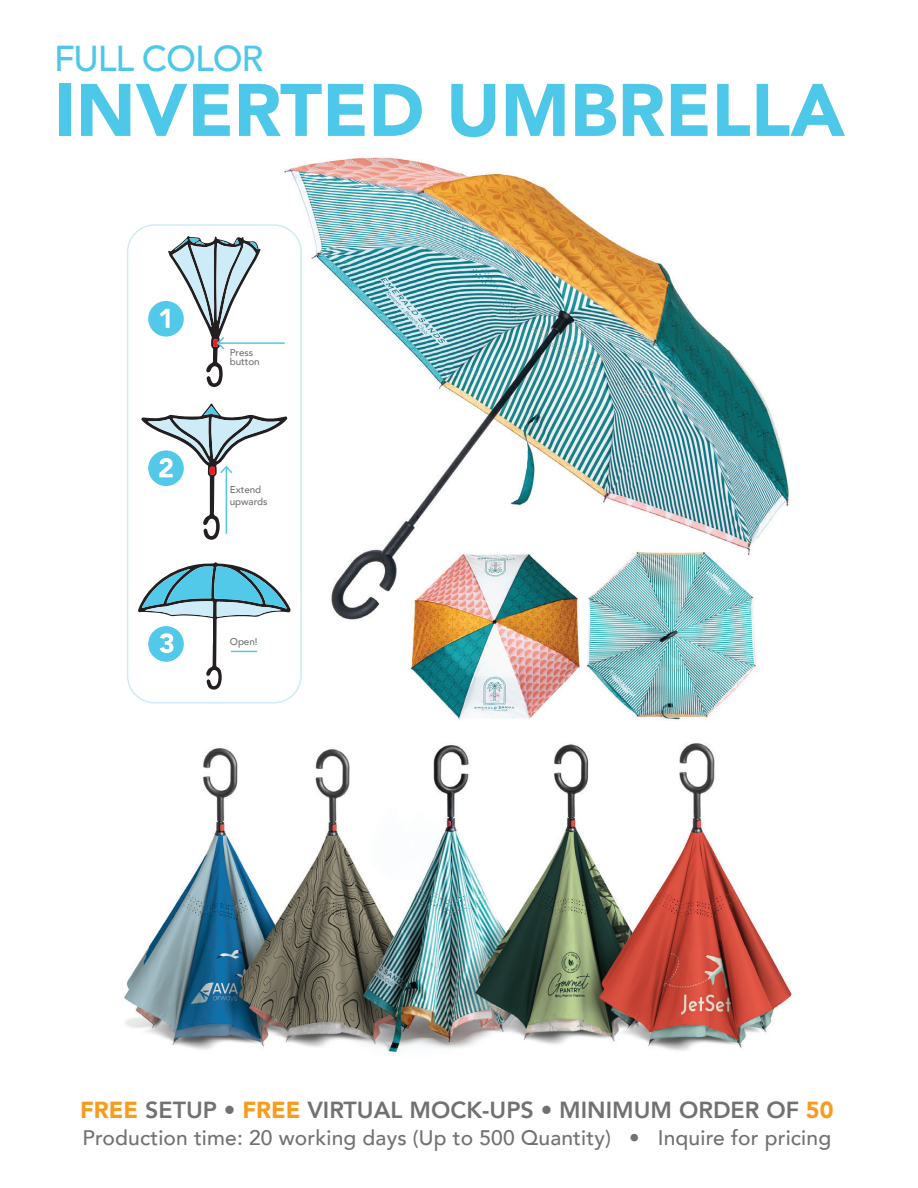
<style>
.page{position:relative;width:918px;height:1188px;background:#fff}
.page>*{position:absolute;margin:0;border:0;box-sizing:border-box;transform-origin:0 0}
.t1{font:900 73.5px "Avenir";color:#4ec8e8}
.t2{font:500 36px "Avenir";letter-spacing:-.03em;color:#4ec8e8}
.t3{font:800 23.25px "Avenir";color:#707271}
.t4{font:500 21px "Avenir";letter-spacing:.01em;color:#707271}
.t5{font:500 9.9px/9px "Avenir";letter-spacing:-.01em;color:#707372}
.s1{font-weight:900;color:#f89c20}
</style>
<div class="page">
<img style="left:124px;top:157px;width:668px;height:896px">
<div style="left:127px;top:224px;width:175px;height:479px;border:2px solid #cdecf7;border-radius:27px"></div>
<hr style="left:218px;top:342px;width:67px;height:2px;background:#52c9e8">
<div style="left:148px;top:301px;width:36px;height:36px;background:#52c9e8;border-radius:50%"></div>
<svg style="left:160px;top:236px;width:100px;height:152px"></svg>
<svg style="left:141px;top:403px;width:146px;height:137px"></svg>
<svg style="left:138px;top:562px;width:153px;height:128px"></svg>
<h2 class="t2" style="left:54px;top:43px;width:211px">FULL COLOR</h2>
<h1 class="t1" style="left:54px;top:68px;width:792px">INVERTED UMBRELLA</h1>
<p class="t5" style="left:230px;top:349px;width:31px">Press button</p>
<p class="t5" style="left:230px;top:485px;width:39px;line-height:11.9px">Extend upwards</p>
<p class="t5" style="left:230px;top:638px;width:29px">Open!</p>
<p class="t3" style="left:80px;top:1096px;width:755px"><span class="s1">FREE</span> SETUP • <span class="s1">FREE</span> VIRTUAL MOCK-UPS • MINIMUM ORDER OF <span class="s1">50</span></p>
<p class="t4" style="left:82px;top:1129px;width:750px">Production time: 20 working days (Up to 500 Quantity) • Inquire for pricing</p>
</div>
